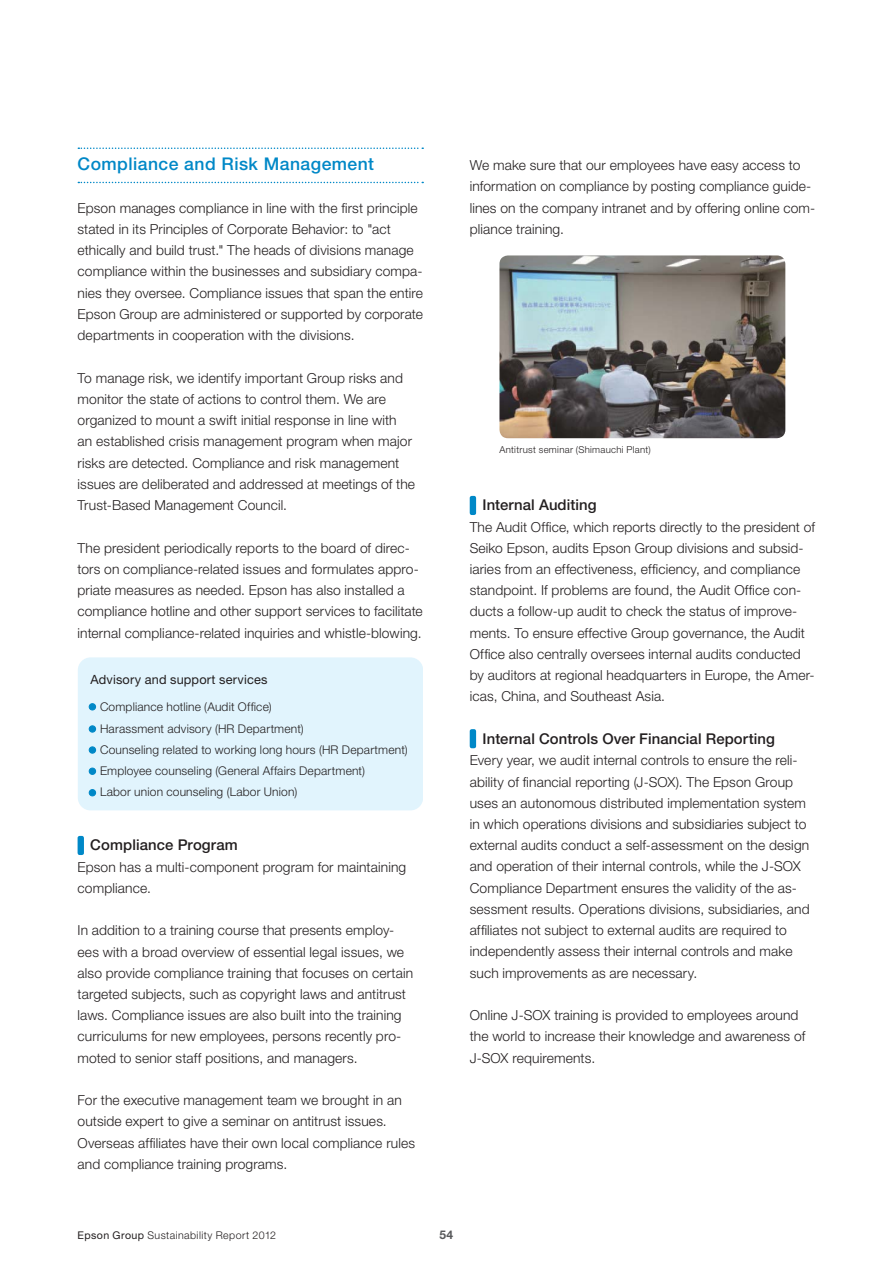
<style>
.page{position:relative;width:893px;height:1263px;background:#fff}
.page>*{position:absolute;margin:0;border:0;box-sizing:border-box;transform-origin:0 0}
.t1{font:500 17.55px "Helvetica Neue LT Std";letter-spacing:.025em;color:#0088c7}
.t2{font:500 14.85px "Helvetica Neue LT Std";letter-spacing:.01em;color:#231f20}
.t3{font:300 13.8px/21.3px "Helvetica Neue LT Std";letter-spacing:.01em;color:#231f20}
.t4{font:12.75px "Helvetica Neue LT Std";letter-spacing:.015em;color:#231f20}
.t5{font:300 12px/21.3px "Helvetica Neue LT Std";letter-spacing:.015em;color:#231f20}
.t6{font:700 12px "Helvetica Neue LT Std";color:#58595b}
.t7{font:300 10.65px "Helvetica Neue LT Std";letter-spacing:.04em;color:#231f20}
.t8{font:300 9.6px "Helvetica Neue LT Std";letter-spacing:.03em;color:#231f20}
.s1{font-weight:400}
</style>
<div class="page">
<img style="left:499px;top:255px;width:286px;height:183px;border-radius:9px">
<div style="left:78px;top:657px;width:345px;height:153px;background:#e1f4fd;border-radius:13px"></div>
<div style="left:89px;top:704px;width:7px;height:6px;background:#0088c7;border-radius:50%"></div>
<div style="left:89px;top:703px;width:7px;height:8px;border:1px solid #0088c7;border-radius:50%"></div>
<div style="left:89px;top:726px;width:7px;height:6px;background:#0088c7;border-radius:50%"></div>
<div style="left:89px;top:725px;width:7px;height:8px;border:1px solid #0088c7;border-radius:50%"></div>
<div style="left:89px;top:747px;width:7px;height:6px;background:#0088c7;border-radius:50%"></div>
<div style="left:89px;top:746px;width:7px;height:8px;border:1px solid #0088c7;border-radius:50%"></div>
<div style="left:89px;top:768px;width:7px;height:6px;background:#0088c7;border-radius:50%"></div>
<div style="left:89px;top:768px;width:7px;height:7px;border:1px solid #0088c7;border-radius:50%"></div>
<div style="left:89px;top:790px;width:7px;height:6px;background:#0088c7;border-radius:50%"></div>
<div style="left:89px;top:789px;width:7px;height:7px;border:1px solid #0088c7;border-radius:50%"></div>
<svg style="left:78px;top:148px;width:345px;height:1px"></svg>
<svg style="left:78px;top:182px;width:345px;height:1px"></svg>
<div style="left:78px;top:836px;width:6px;height:19px;background:#0088c7;border-radius:2px"></div>
<div style="left:470px;top:496px;width:6px;height:19px;background:#0088c7;border-radius:2px"></div>
<div style="left:470px;top:729px;width:6px;height:19px;background:#0088c7;border-radius:2px"></div>
<p class="t1" style="left:78px;top:158px;width:298px">Compliance and Risk Management</p>
<p class="t3" style="left:78px;top:198px;width:347px">Epson manages compliance in line with the first principle stated in its Principles of Corporate Behavior: to "act ethically and build trust." The heads of divisions manage compliance within the businesses and subsidiary compa&shy;nies they oversee. Compliance issues that span the entire Epson Group are administered or supported by corporate departments in cooperation with the divisions.</p>
<p class="t3" style="left:78px;top:368px;width:339px">To manage risk, we identify important Group risks and monitor the state of actions to control them. We are organized to mount a swift initial response in line with<br>an established crisis management program when major risks are detected. Compliance and risk management issues are deliberated and addressed at meetings of the Trust-Based Management Council.</p>
<p class="t3" style="left:78px;top:538px;width:347px">The president periodically reports to the board of direc&shy;tors on compliance-related issues and formulates appro&shy;priate measures as needed. Epson has also installed a compliance hotline and other support services to facilitate internal compliance-related inquiries and whistle-blowing.</p>
<p class="t4" style="left:91px;top:674px;width:178px">Advisory and support services</p>
<p class="t5" style="left:100px;top:696px;width:205px;line-height:22.2px">Compliance hotline (Audit Office)<br>Harassment advisory (HR Department)</p>
<p class="t5" style="left:100px;top:740px;width:309px">Counseling related to working long hours (HR Department)<br>Employee counseling (General Affairs Department)<br>Labor union counseling (Labor Union)</p>
<p class="t2" style="left:90px;top:840px;width:149px">Compliance Program</p>
<p class="t3" style="left:78px;top:857px;width:330px">Epson has a multi-component program for maintaining compliance.</p>
<p class="t3" style="left:78px;top:921px;width:337px">In addition to a training course that presents employ&shy;ees with a broad overview of essential legal issues, we also provide compliance training that focuses on certain targeted subjects, such as copyright laws and antitrust laws. Compliance issues are also built into the training curriculums for new employees, persons recently pro&shy;moted to senior staff positions, and managers.</p>
<p class="t3" style="left:78px;top:1091px;width:339px">For the executive management team we brought in an outside expert to give a seminar on antitrust issues.<br>Overseas affiliates have their own local compliance rules and compliance training programs.</p>
<p class="t3" style="left:470px;top:156px;width:347px">We make sure that our employees have easy access to information on compliance by posting compliance guide&shy;lines on the company intranet and by offering online com&shy;pliance training.</p>
<p class="t8" style="left:499px;top:446px;width:153px">Antitrust seminar (Shimauchi Plant)</p>
<p class="t2" style="left:482px;top:500px;width:116px">Internal Auditing</p>
<p class="t3" style="left:470px;top:517px;width:347px">The Audit Office, which reports directly to the president of Seiko Epson, audits Epson Group divisions and subsid&shy;iaries from an effectiveness, efficiency, and compliance standpoint. If problems are found, the Audit Office con&shy;ducts a follow-up audit to check the status of improve&shy;ments. To ensure effective Group governance, the Audit Office also centrally oversees internal audits conducted by auditors at regional headquarters in Europe, the Amer&shy;icas, China, and Southeast Asia.</p>
<p class="t2" style="left:482px;top:733px;width:294px">Internal Controls Over Financial Reporting</p>
<p class="t3" style="left:470px;top:751px;width:341px">Every year, we audit internal controls to ensure the reli&shy;ability of financial reporting (J-SOX). The Epson Group uses an autonomous distributed implementation system in which operations divisions and subsidiaries subject to external audits conduct a self-assessment on the design and operation of their internal controls, while the J-SOX Compliance Department ensures the validity of the as&shy;sessment results. Operations divisions, subsidiaries, and affiliates not subject to external audits are required to independently assess their internal controls and make such improvements as are necessary.</p>
<p class="t3" style="left:470px;top:1006px;width:337px">Online J-SOX training is provided to employees around the world to increase their knowledge and awareness of<br>J-SOX requirements.</p>
<p class="t7" style="left:78px;top:1231px;width:200px"><span class="s1">Epson Group</span> Sustainability Report 2012</p>
<p class="t6" style="left:439px;top:1230px;width:15px">54</p>
</div>
